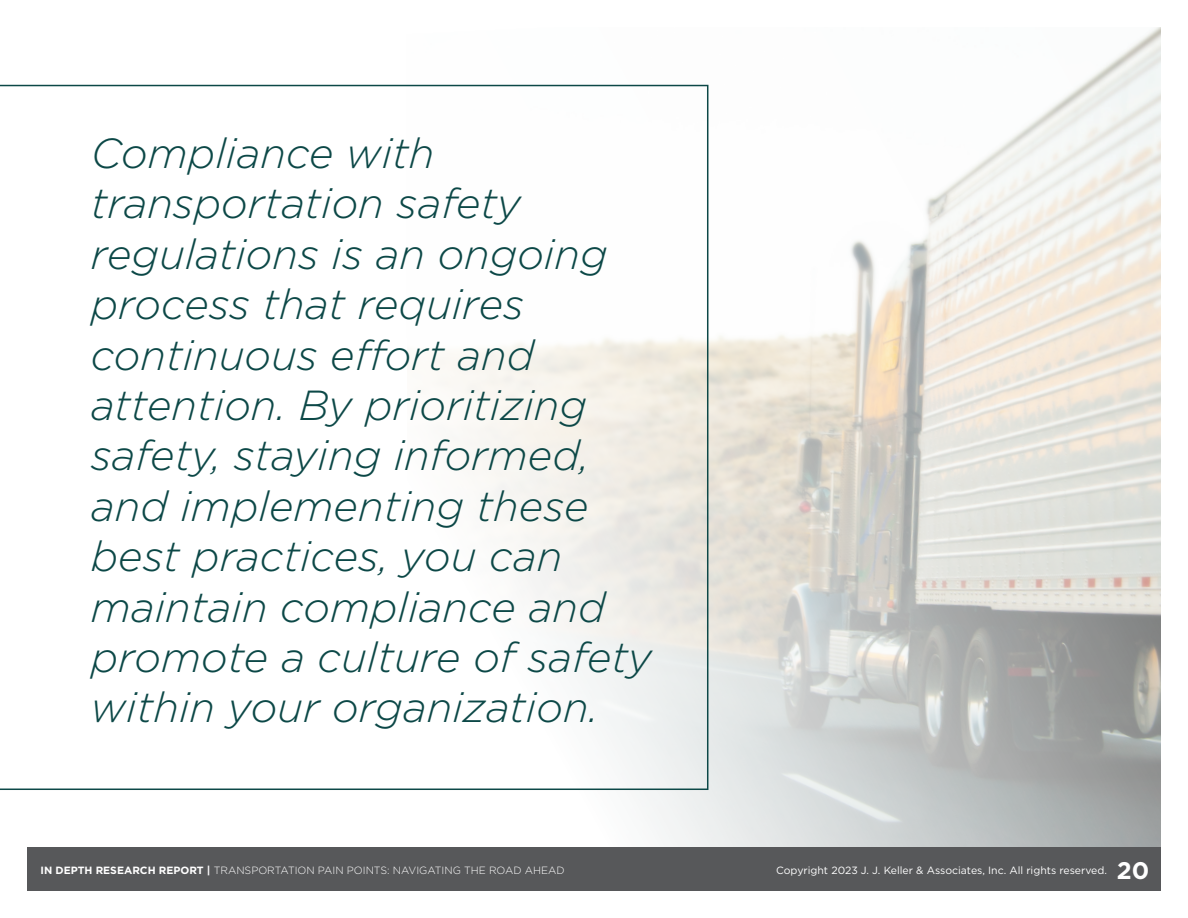
<style>
.page{position:relative;width:1188px;height:918px;background:#fff}
.page>*{position:absolute;margin:0;border:0;box-sizing:border-box;transform-origin:0 0}
.t1{font:italic 300 42px/50.4px "Gotham";color:#0c4847}
.t2{font:700 24px "Gotham";color:#fff}
.t3{font:300 10.5px "Gotham";color:#fff}
.t4{font:10.5px "Gotham";color:#fff}
.s1{font-weight:700}
</style>
<div class="page">
<img style="left:407px;top:27px;width:754px;height:821px">
<svg style="left:0;top:85px;width:708px;height:705px"></svg>
<div style="left:27px;top:848px;width:1134px;height:43px;background:#57585a"></div>
<p class="t1" style="left:91px;top:127px;width:563px">Compliance with transportation safety regulations is an ongoing process that requires continuous effort and attention. By prioritizing safety, staying informed, and implementing these best practices, you can maintain compliance and promote a culture of safety within your organization.</p>
<p class="t3" style="left:40px;top:863px;width:526px"><span class="s1">IN DEPTH RESEARCH REPORT |</span> TRANSPORTATION PAIN POINTS: NAVIGATING THE ROAD AHEAD</p>
<p class="t4" style="left:776px;top:863px;width:332px">Copyright 2023 J. J. Keller &amp; Associates, Inc. All rights reserved.</p>
<p class="t2" style="left:1117px;top:855px;width:34px">20</p>
</div>
